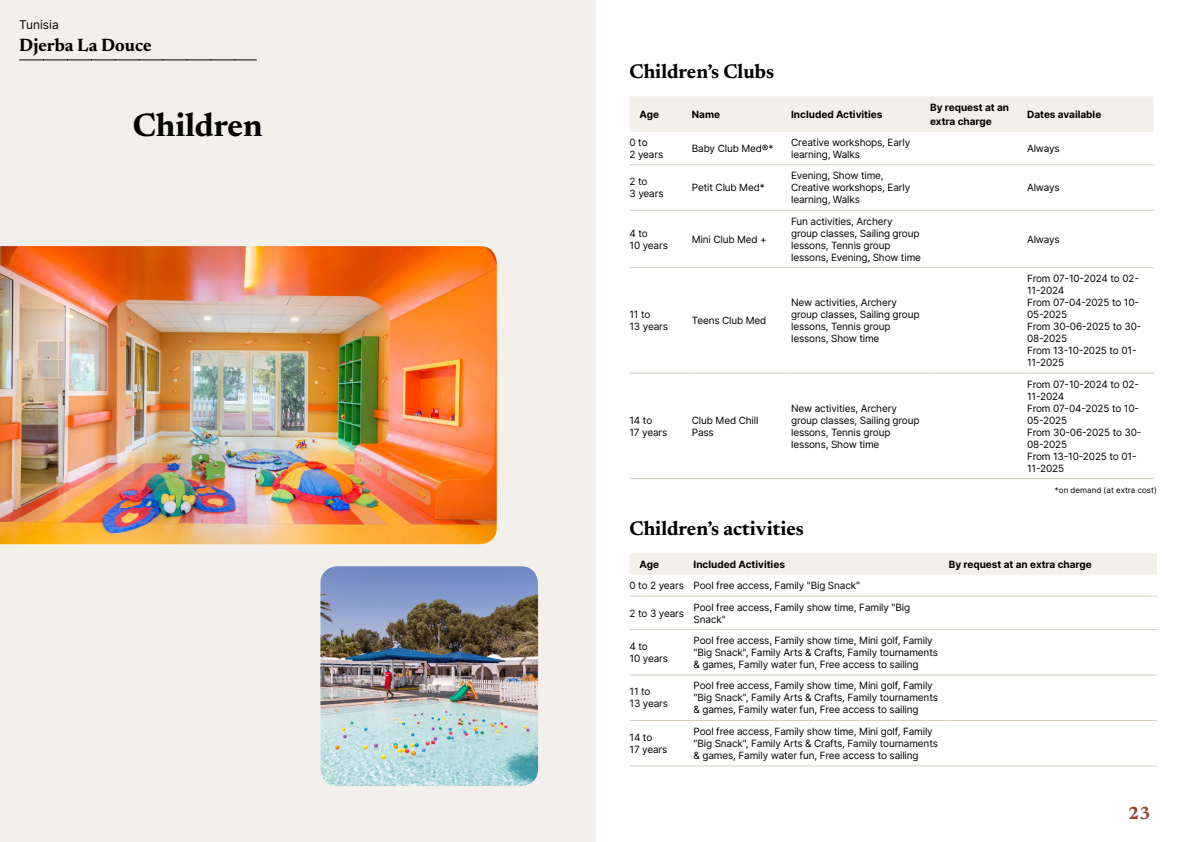
<style>
.page{position:relative;width:1191px;height:842px;background:#fff}
.page>*{position:absolute;margin:0;border:0;box-sizing:border-box;transform-origin:0 0}
.t1{font:700 33px "Newsreader 24 pt";color:#000}
.t2{font:700 20px "Newsreader 24 pt";color:#000}
.t3{font:700 18px "Newsreader 24 pt";color:#000}
.t4{font:700 18px "Newsreader 24 pt";color:#9d432c}
.t5{font:12px "Inter";color:#000}
.t6{font:10px/12px "Inter";letter-spacing:-.015em;color:#000}
.t7{font:700 10px/14px "Inter";color:#000}
.t8{font:8px "Inter";color:#000}
</style>
<div class="page">
<div style="left:0;top:0;width:595px;height:842px;background:#f3f0ec"></div>
<img style="left:0;top:246px;width:497px;height:298px">
<img style="left:320px;top:566px;width:218px;height:220px">
<svg style="left:20px;top:60px;width:236px;height:1px"></svg>
<div style="left:630px;top:96px;width:523px;height:36px;background:#f3f0ec"></div>
<hr style="left:629px;top:164px;width:63px;height:1px;background:#d7cdc1">
<hr style="left:692px;top:164px;width:99px;height:1px;background:#d7cdc1">
<hr style="left:791px;top:164px;width:139px;height:1px;background:#d7cdc1">
<hr style="left:930px;top:164px;width:97px;height:1px;background:#d7cdc1">
<hr style="left:1027px;top:164px;width:126px;height:1px;background:#d7cdc1">
<hr style="left:629px;top:210px;width:63px;height:1px;background:#d7cdc1">
<hr style="left:692px;top:210px;width:99px;height:1px;background:#d7cdc1">
<hr style="left:791px;top:210px;width:139px;height:1px;background:#d7cdc1">
<hr style="left:930px;top:210px;width:97px;height:1px;background:#d7cdc1">
<hr style="left:1027px;top:210px;width:126px;height:1px;background:#d7cdc1">
<hr style="left:629px;top:267px;width:63px;height:1px;background:#d7cdc1">
<hr style="left:692px;top:267px;width:99px;height:1px;background:#d7cdc1">
<hr style="left:791px;top:267px;width:139px;height:1px;background:#d7cdc1">
<hr style="left:930px;top:267px;width:97px;height:1px;background:#d7cdc1">
<hr style="left:1027px;top:267px;width:126px;height:1px;background:#d7cdc1">
<hr style="left:629px;top:373px;width:63px;height:1px;background:#d7cdc1">
<hr style="left:692px;top:373px;width:99px;height:1px;background:#d7cdc1">
<hr style="left:791px;top:373px;width:139px;height:1px;background:#d7cdc1">
<hr style="left:930px;top:373px;width:97px;height:1px;background:#d7cdc1">
<hr style="left:1027px;top:373px;width:126px;height:1px;background:#d7cdc1">
<hr style="left:629px;top:478px;width:63px;height:1px;background:#d7cdc1">
<hr style="left:692px;top:478px;width:99px;height:1px;background:#d7cdc1">
<hr style="left:791px;top:478px;width:139px;height:1px;background:#d7cdc1">
<hr style="left:930px;top:478px;width:97px;height:1px;background:#d7cdc1">
<hr style="left:1027px;top:478px;width:126px;height:1px;background:#d7cdc1">
<div style="left:630px;top:553px;width:527px;height:22px;background:#f3f0ec"></div>
<hr style="left:629px;top:596px;width:64px;height:1px;background:#d7cdc1">
<hr style="left:693px;top:596px;width:255px;height:1px;background:#d7cdc1">
<hr style="left:948px;top:596px;width:209px;height:1px;background:#d7cdc1">
<hr style="left:629px;top:629px;width:64px;height:1px;background:#d7cdc1">
<hr style="left:693px;top:629px;width:255px;height:1px;background:#d7cdc1">
<hr style="left:948px;top:629px;width:209px;height:1px;background:#d7cdc1">
<hr style="left:629px;top:674px;width:64px;height:1px;background:#d7cdc1">
<hr style="left:693px;top:674px;width:255px;height:1px;background:#d7cdc1">
<hr style="left:948px;top:674px;width:209px;height:1px;background:#d7cdc1">
<hr style="left:629px;top:720px;width:64px;height:1px;background:#d7cdc1">
<hr style="left:693px;top:720px;width:255px;height:1px;background:#d7cdc1">
<hr style="left:948px;top:720px;width:209px;height:1px;background:#d7cdc1">
<hr style="left:629px;top:765px;width:64px;height:1px;background:#d7cdc1">
<hr style="left:693px;top:765px;width:255px;height:1px;background:#d7cdc1">
<hr style="left:948px;top:765px;width:209px;height:1px;background:#d7cdc1">
<p class="t5" style="left:19px;top:15px;width:41px">Tunisia</p>
<h3 class="t3" style="left:19px;top:32px;width:134px">Djerba La Douce</h3>
<h1 class="t1" style="left:133px;top:101px;width:131px">Children</h1>
<h2 class="t2" style="left:629px;top:57px;width:146px">Children’s Clubs</h2>
<p class="t7" style="left:639px;top:107px;width:21px">Age</p>
<p class="t7" style="left:692px;top:107px;width:30px">Name</p>
<p class="t7" style="left:791px;top:107px;width:93px">Included Activities</p>
<p class="t7" style="left:930px;top:100px;width:80px">By request at an extra charge</p>
<p class="t7" style="left:1027px;top:107px;width:76px">Dates available</p>
<p class="t6" style="left:629px;top:136px;width:35px">0 to<br>2 years</p>
<p class="t6" style="left:692px;top:142px;width:83px">Baby Club Med®*</p>
<p class="t6" style="left:791px;top:136px;width:121px">Creative workshops, Early learning, Walks</p>
<p class="t6" style="left:1027px;top:142px;width:34px">Always</p>
<p class="t6" style="left:629px;top:175px;width:36px">2 to<br>3 years</p>
<p class="t6" style="left:692px;top:181px;width:74px">Petit Club Med*</p>
<p class="t6" style="left:791px;top:169px;width:121px">Evening, Show time,<br>Creative workshops, Early learning, Walks</p>
<p class="t6" style="left:1027px;top:181px;width:34px">Always</p>
<p class="t6" style="left:629px;top:227px;width:40px">4 to<br>10 years</p>
<p class="t6" style="left:692px;top:233px;width:76px">Mini Club Med +</p>
<p class="t6" style="left:629px;top:308px;width:40px">11 to<br>13 years</p>
<p class="t6" style="left:692px;top:314px;width:76px">Teens Club Med</p>
<p class="t6" style="left:629px;top:414px;width:39px">14 to<br>17 years</p>
<p class="t6" style="left:692px;top:414px;width:68px">Club Med Chill<br>Pass</p>
<p class="t6" style="left:791px;top:215px;width:131px">Fun activities, Archery group classes, Sailing group lessons, Tennis group lessons, Evening, Show time</p>
<p class="t6" style="left:791px;top:296px;width:130px">New activities, Archery group classes, Sailing group lessons, Tennis group lessons, Show time</p>
<p class="t6" style="left:791px;top:402px;width:130px">New activities, Archery group classes, Sailing group lessons, Tennis group lessons, Show time</p>
<p class="t6" style="left:1027px;top:233px;width:34px">Always</p>
<p class="t6" style="left:1027px;top:272px;width:116px">From 07-10-2024 to 02-<br>11-2024<br>From 07-04-2025 to 10-<br>05-2025<br>From 30-06-2025 to 30-<br>08-2025<br>From 13-10-2025 to 01-<br>11-2025</p>
<p class="t6" style="left:1027px;top:378px;width:116px">From 07-10-2024 to 02-<br>11-2024<br>From 07-04-2025 to 10-<br>05-2025<br>From 30-06-2025 to 30-<br>08-2025<br>From 13-10-2025 to 01-<br>11-2025</p>
<p class="t8" style="left:1055px;top:484px;width:104px">*on demand (at extra cost)</p>
<h2 class="t2" style="left:629px;top:514px;width:176px">Children’s activities</h2>
<p class="t7" style="left:639px;top:557px;width:21px">Age</p>
<p class="t7" style="left:693px;top:557px;width:93px">Included Activities</p>
<p class="t7" style="left:948px;top:557px;width:144px">By request at an extra charge</p>
<p class="t6" style="left:629px;top:579px;width:232px">0 to 2 years Pool free access, Family "Big Snack"</p>
<p class="t6" style="left:629px;top:607px;width:56px">2 to 3 years</p>
<p class="t6" style="left:693px;top:601px;width:218px">Pool free access, Family show time, Family "Big<br>Snack"</p>
<p class="t6" style="left:629px;top:640px;width:40px">4 to<br>10 years</p>
<p class="t6" style="left:693px;top:634px;width:246px">Pool free access, Family show time, Mini golf, Family "Big Snack", Family Arts &amp; Crafts, Family tournaments &amp; games, Family water fun, Free access to sailing</p>
<p class="t6" style="left:629px;top:685px;width:40px">11 to<br>13 years</p>
<p class="t6" style="left:693px;top:679px;width:246px">Pool free access, Family show time, Mini golf, Family "Big Snack", Family Arts &amp; Crafts, Family tournaments &amp; games, Family water fun, Free access to sailing</p>
<p class="t6" style="left:629px;top:731px;width:39px">14 to<br>17 years</p>
<p class="t6" style="left:693px;top:725px;width:246px">Pool free access, Family show time, Mini golf, Family "Big Snack", Family Arts &amp; Crafts, Family tournaments &amp; games, Family water fun, Free access to sailing</p>
<h3 class="t4" style="left:1128px;top:800px;width:24px">23</h3>
</div>
